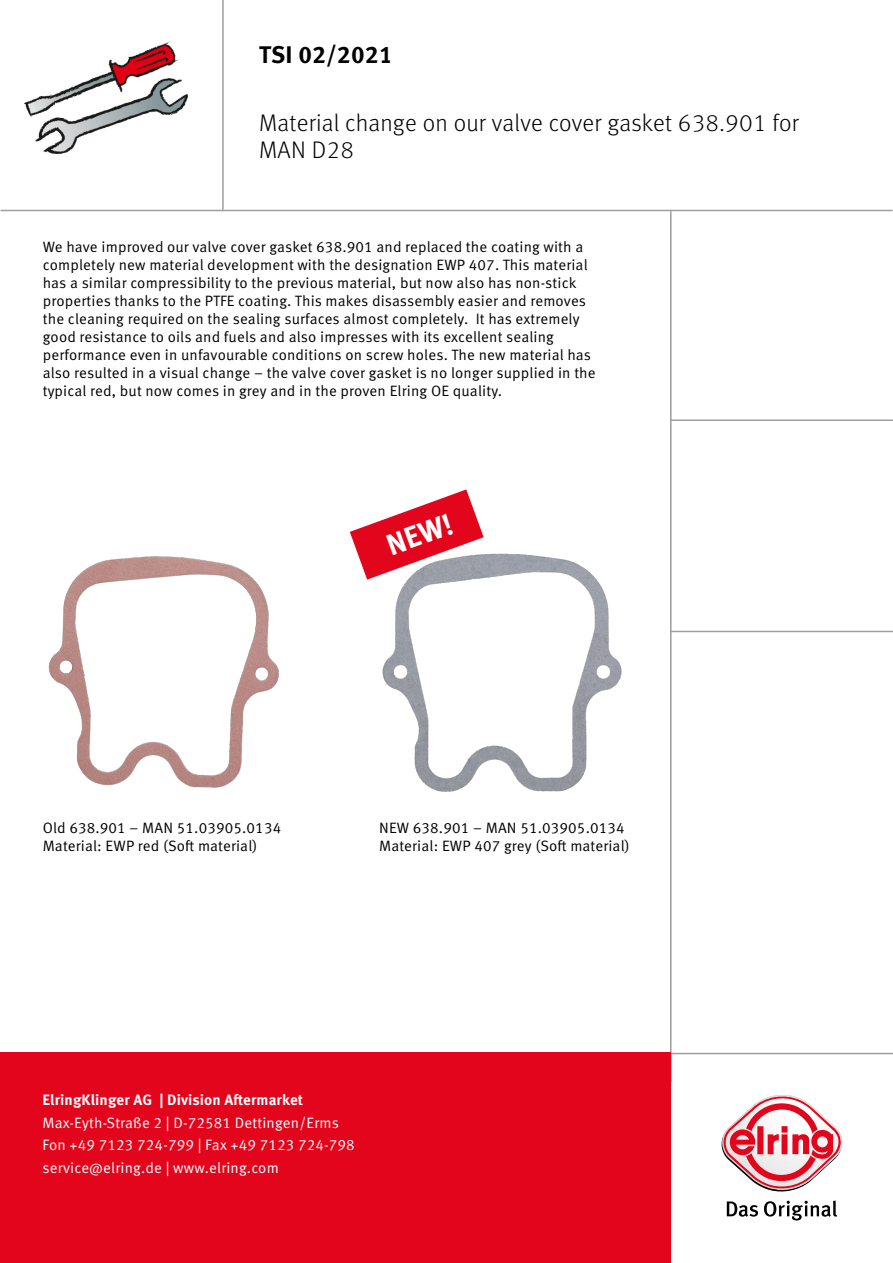
<style>
.page{position:relative;width:893px;height:1263px;background:#fff}
.page>*{position:absolute;margin:0;border:0;box-sizing:border-box;transform-origin:0 0}
.t1{font:700 30px "Meta Pro";color:#fff}
.t2{font:300 24px/27px "Meta Pro";letter-spacing:.01em;color:#000}
.t3{font:700 24px "Meta Pro";letter-spacing:.01em;color:#000}
.t4{font:15px/18px "Meta Pro Norm";letter-spacing:.01em;color:#000}
.t5{font:15px/22.5px "Meta Pro Norm";letter-spacing:.01em;color:#fff}
.t6{font:700 15px "Meta Pro";letter-spacing:.01em;color:#fff}
</style>
<div class="page">
<svg style="left:727px;top:1201px;width:31px;height:16px"></svg>
<svg style="left:764px;top:1200px;width:73px;height:20px"></svg>
<svg style="left:721px;top:1095px;width:122px;height:97px"></svg>
<hr style="left:670px;top:211px;width:1px;height:871px;background:#9d9d9c">
<hr style="left:0;top:210px;width:892px;height:1px;background:#9d9d9c">
<hr style="left:671px;top:631px;width:222px;height:1px;background:#9d9d9c">
<hr style="left:671px;top:1053px;width:222px;height:1px;background:#9d9d9c">
<hr style="left:222px;top:0;width:2px;height:210px;background:#9d9d9c">
<img style="left:25px;top:42px;width:162px;height:111px">
<hr style="left:671px;top:419px;width:222px;height:2px;background:#9d9d9c">
<div style="left:0;top:1052px;width:671px;height:211px;background:#e3051b"></div>
<svg style="left:350px;top:489px;width:134px;height:91px"></svg>
<img style="left:48px;top:556px;width:231px;height:232px">
<img style="left:379px;top:550px;width:243px;height:242px">
<h2 class="t3" style="left:259px;top:36px;width:135px">TSI 02/2021</h2>
<h2 class="t2" style="left:259px;top:108px;width:541px">Material change on our valve cover gasket 638.901 for<br>MAN D28</h2>
<p class="t4" style="left:43px;top:237px;width:554px">We have improved our valve cover gasket 638.901 and replaced the coating with a completely new material development with the designation EWP 407. This material has a similar compressibility to the previous material, but now also has non-stick properties thanks to the PTFE coating. This makes disassembly easier and removes the cleaning required on the sealing surfaces almost completely. It has extremely good resistance to oils and fuels and also impresses with its excellent sealing performance even in unfavourable conditions on screw holes. The new material has also resulted in a visual change – the valve cover gasket is no longer supplied in the typical red, but now comes in grey and in the proven Elring OE quality.</p>
<h1 class="t1" style="left:380px;top:524px;width:70px;rotate:-20deg">NEW!</h1>
<p class="t4" style="left:43px;top:818px;width:240px">Old 638.901 – MAN 51.03905.0134<br>Material: EWP red (Soft material)</p>
<p class="t4" style="left:379px;top:818px;width:252px">NEW 638.901 – MAN 51.03905.0134<br>Material: EWP 407 grey (Soft material)</p>
<p class="t6" style="left:43px;top:1088px;width:262px">ElringKlinger AG | Division Aftermarket</p>
<p class="t5" style="left:43px;top:1110px;width:314px">Max-Eyth-Straße 2 | D-72581 Dettingen/Erms<br>Fon +49 7123 724-799 | Fax +49 7123 724-798 service@elring.de | www.elring.com</p>
</div>
